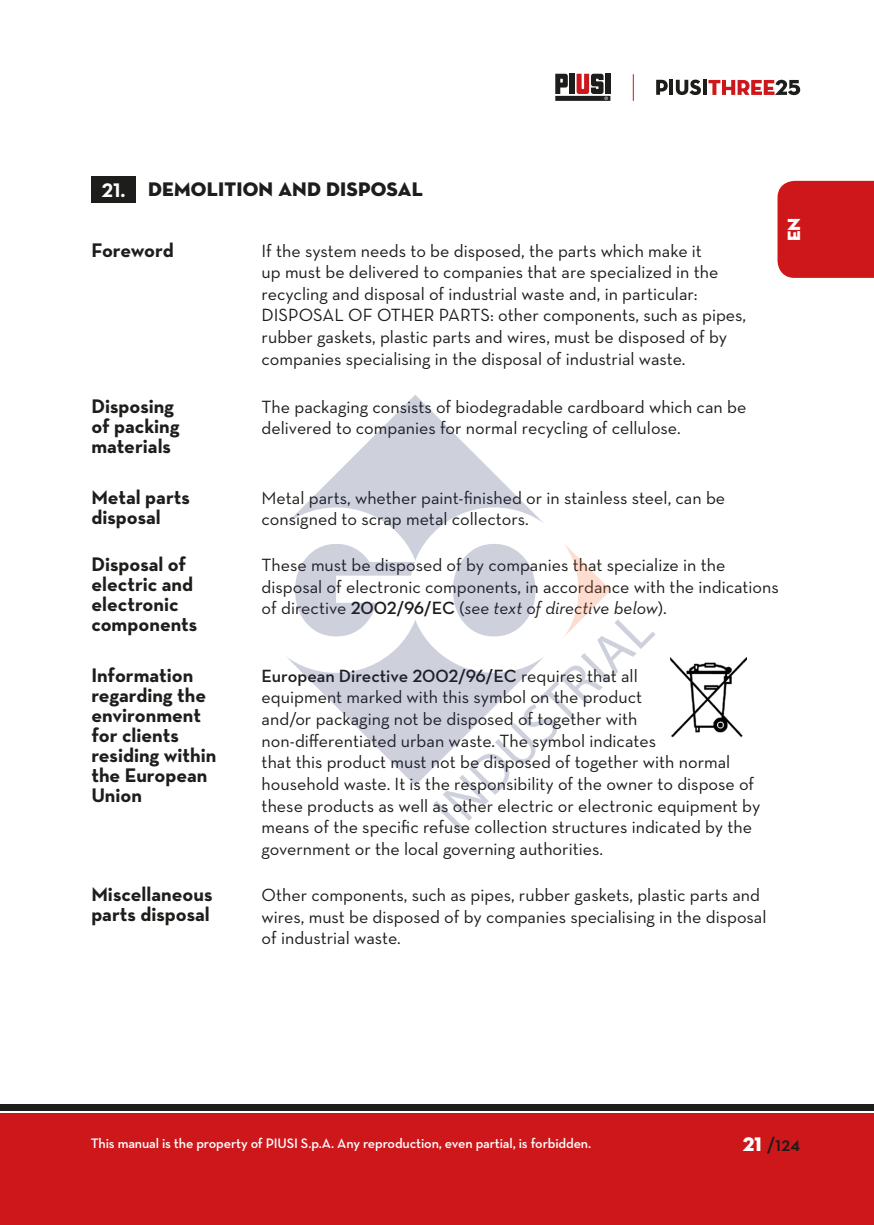
<style>
.page{position:relative;width:874px;height:1225px;background:#fff}
.page>*{position:absolute;margin:0;border:0;box-sizing:border-box;transform-origin:0 0}
.t1{font:20px/20px "Neutraface Text ONLYNUMB Bold";color:#1d1d1b}
.t2{font:20px "Neutraface Display Titling";letter-spacing:.01em;color:#1d1d1b}
.t3{font:700 20px "Neutraface Display";color:#1d1d1b}
.t4{font:20px "Neutraface Display Titling";color:#fff}
.t5{font:18px/21.6px "Neutraface Text";color:#1d1d1b}
.t6{font:18px "Neutraface Display Titling";color:#fff}
.t7{font:600 14px "Neutraface Text";letter-spacing:-.01em;color:#fff}
.s1{font-family:"Neutraface Text ONLYNUMB Bold";color:#fff}
.s2{font-weight:600}
.s3{font-style:italic}
.s4{font-family:"Neutraface Display Titling";font-weight:400;color:#fff}
</style>
<div class="page">
<div style="left:777px;top:181px;width:96px;height:97px;background:#cd171a"></div>
<div style="left:569px;top:74px;width:5px;height:20px;background:#1d1d1b"></div>
<div style="left:605px;top:74px;width:5px;height:20px;background:#1d1d1b"></div>
<svg style="left:555px;top:74px;width:12px;height:20px"></svg>
<div style="left:555px;top:96px;width:55px;height:5px;background:#1d1d1b"></div>
<svg style="left:576px;top:74px;width:31px;height:26px"></svg>
<svg style="left:656px;top:80px;width:11px;height:15px"></svg>
<hr style="left:669px;top:80px;width:4px;height:15px;background:#1d1d1b">
<svg style="left:675px;top:80px;width:25px;height:15px"></svg>
<svg style="left:703px;top:80px;width:3px;height:15px"></svg>
<svg style="left:632px;top:74px;width:1px;height:27px"></svg>
<svg style="left:708px;top:80px;width:91px;height:15px"></svg>
<div style="left:0;top:1113px;width:873px;height:112px;background:#cd171a"></div>
<div style="left:0;top:1104px;width:873px;height:6px;background:#1d1d1b"></div>
<div style="left:91px;top:176px;width:44px;height:27px;background:#1d1d1b"></div>
<img style="left:670px;top:658px;width:75px;height:80px">
<svg style="left:286px;top:395px;width:257px;height:166px"></svg>
<svg style="left:287px;top:620px;width:146px;height:165px"></svg>
<svg style="left:295px;top:544px;width:119px;height:92px"></svg>
<svg style="left:433px;top:542px;width:222px;height:288px"></svg>
<p class="t2" style="left:102px;top:177px;width:322px"><span class="s1">21.</span> DEMOLITION AND DISPOSAL</p>
<p class="t1" style="left:91px;top:240px;width:84px">Foreword</p>
<p class="t1" style="left:91px;top:396px;width:90px">Disposing of packing materials</p>
<p class="t1" style="left:91px;top:486px;width:100px">Metal parts disposal</p>
<p class="t1" style="left:91px;top:554px;width:107px">Disposal of electric and electronic components</p>
<p class="t5" style="left:261px;top:239px;width:486px">If the system needs to be disposed, the parts which make it<br>up must be delivered to companies that are specialized in the recycling and disposal of industrial waste and, in particular:<br>DISPOSAL OF OTHER PARTS: other components, such as pipes, rubber gaskets, plastic parts and wires, must be disposed of by companies specialising in the disposal of industrial waste.</p>
<p class="t5" style="left:261px;top:395px;width:486px">The packaging consists of biodegradable cardboard which can be delivered to companies for normal recycling of cellulose.</p>
<p class="t5" style="left:261px;top:486px;width:465px">Metal parts, whether paint-finished or in stainless steel, can be consigned to scrap metal collectors.</p>
<p class="t5" style="left:261px;top:554px;width:518px">These must be disposed of by companies that specialize in the disposal of electronic components, in accordance with the indications of directive <span class="s2">2002/96/EC</span> (<span class="s3">see text of directive below</span>).</p>
<p class="t6" style="left:782px;top:241px;width:25px;rotate:-90deg">EN</p>
<p class="t1" style="left:91px;top:665px;width:127px">Information regarding the environment for clients residing within the European<br>Union</p>
<p class="t1" style="left:91px;top:884px;width:122px">Miscellaneous parts disposal</p>
<p class="t5" style="left:261px;top:664px;width:500px"><span class="s2">European Directive 2002/96/EC</span> requires that all<br>equipment marked with this symbol on the product<br>and/or packaging not be disposed of together with non-differentiated urban waste. The symbol indicates<br>that this product must not be disposed of together with normal household waste. It is the responsibility of the owner to dispose of these products as well as other electric or electronic equipment by means of the specific refuse collection structures indicated by the government or the local governing authorities.</p>
<p class="t5" style="left:261px;top:884px;width:506px">Other components, such as pipes, rubber gaskets, plastic parts and wires, must be disposed of by companies specialising in the disposal of industrial waste.</p>
<p class="t7" style="left:91px;top:1134px;width:501px">This manual is the property of PIUSI S.p.A. Any reproduction, even partial, is forbidden.</p>
<p class="t3" style="left:748px;top:1132px;width:55px"><span class="s4">21</span>/124</p>
<p class="t4" style="left:742px;top:1131px;width:21px">21</p>
</div>
